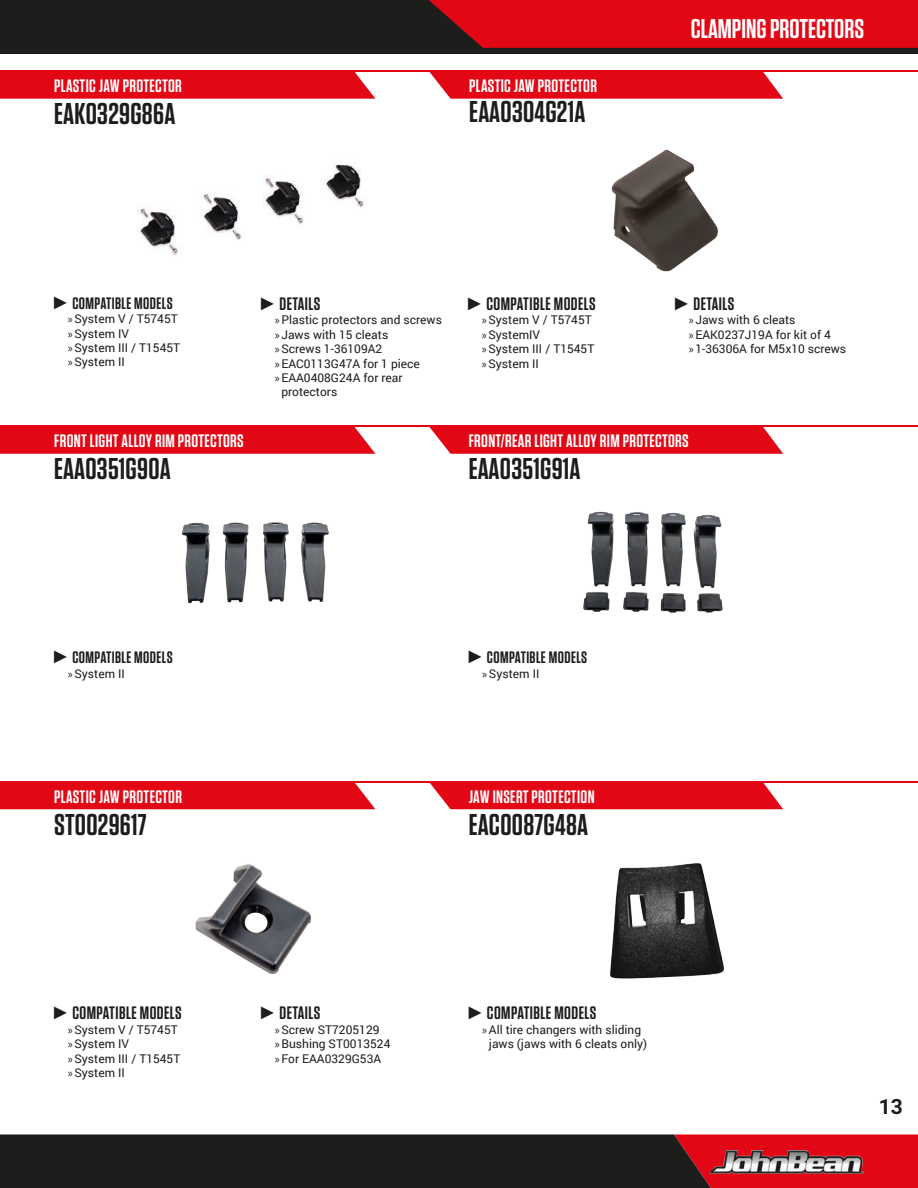
<style>
.page{position:relative;width:918px;height:1188px;background:#fff}
.page>*{position:absolute;margin:0;border:0;box-sizing:border-box;transform-origin:0 0}
.t1{font:600 30px "Tungsten";letter-spacing:.01em;color:#1d1d1b}
.section_name{font:600 27px "Tungsten";color:#fff}
.t2{font:700 21px "Roboto";color:#1d1d1b}
.t3{font:600 18px "Tungsten";letter-spacing:.02em;color:#fff}
.t4{font:600 18px "Tungsten";letter-spacing:.025em;color:#1d1d1b}
.t5{font:600 16.5px "Tungsten";letter-spacing:.025em;color:#1d1d1b}
.t6{font:12px/14.4px "Roboto";color:#1d1d1b}
.s1{font-family:"Arial Narrow";font-weight:400;font-size:18px}
.s2{font-family:"Myriad Pro"}
.s3{font-family:"Arial Narrow";font-weight:400}
</style>
<div class="page">
<svg style="left:0;top:1134px;width:918px;height:54px;background:#431b1b"></svg>
<div style="left:0;top:0;width:918px;height:54px;background:#1d1d1b"></div>
<svg style="left:429px;top:0;width:489px;height:48px;background:#d70714"></svg>
<hr style="left:0;top:70px;width:918px;height:2px;background:#e30614">
<div style="left:0;top:72px;width:375px;height:27px;background:#e30614"></div>
<svg style="left:429px;top:72px;width:354px;height:27px;background:#e41724"></svg>
<hr style="left:0;top:425px;width:918px;height:2px;background:#e30614">
<div style="left:0;top:427px;width:375px;height:27px;background:#e30614"></div>
<svg style="left:429px;top:427px;width:354px;height:27px;background:#e41623"></svg>
<hr style="left:0;top:781px;width:918px;height:1px;background:#e30614">
<div style="left:0;top:782px;width:375px;height:27px;background:#e30614"></div>
<div style="left:429px;top:782px;width:354px;height:27px;background:#e30614"></div>
<img style="left:711px;top:1150px;width:153px;height:24px">
<img style="left:182px;top:522px;width:147px;height:82px">
<img style="left:583px;top:511px;width:140px;height:102px">
<img style="left:195px;top:864px;width:116px;height:110px">
<img style="left:611px;top:149px;width:107px;height:123px">
<img style="left:136px;top:164px;width:228px;height:92px">
<img style="left:610px;top:863px;width:114px;height:116px">
<p class="t3" style="left:54px;top:76px;width:129px">PLASTIC JAW PROTECTOR</p>
<p class="t1" style="left:54px;top:98px;width:123px">EAK0329G86A</p>
<p class="t3" style="left:469px;top:76px;width:129px">PLASTIC JAW PROTECTOR</p>
<p class="t1" style="left:469px;top:96px;width:118px">EAA0304G21A</p>
<p class="section_name" style="left:691px;top:15px;width:175px">CLAMPING PROTECTORS</p>
<p class="t5" style="left:54px;top:294px;width:120px"><span class="s1">►</span>COMPATIBLE MODELS</p>
<p class="t6" style="left:68px;top:311px;width:112px"><span class="s2">»</span>System V / T5745T</p>
<p class="t6" style="left:68px;top:326px;width:63px"><span class="s2">»</span>System IV</p>
<p class="t6" style="left:68px;top:340px;width:114px"><span class="s2">»</span>System III / T1545T</p>
<p class="t6" style="left:68px;top:354px;width:59px"><span class="s2">»</span>System II</p>
<p class="t3" style="left:54px;top:432px;width:191px">FRONT LIGHT ALLOY RIM PROTECTORS</p>
<p class="t1" style="left:54px;top:453px;width:118px">EAA0351G90A</p>
<p class="t4" style="left:261px;top:294px;width:61px"><span class="s3">►</span>DETAILS</p>
<p class="t6" style="left:275px;top:312px;width:169px"><span class="s2">»</span>Plastic protectors and screws</p>
<p class="t6" style="left:275px;top:327px;width:115px"><span class="s2">»</span> Jaws with 15 cleats</p>
<p class="t6" style="left:275px;top:341px;width:109px"><span class="s2">»</span>Screws 1-36109A2</p>
<p class="t6" style="left:275px;top:356px;width:147px"><span class="s2">»</span>EAC0113G47A for 1 piece</p>
<p class="t6" style="left:281px;top:370px;width:123px;text-indent:-7px"><span class="s2">»</span>EAA0408G24A for rear protectors</p>
<p class="t4" style="left:468px;top:294px;width:129px"><span class="s3">►</span>COMPATIBLE MODELS</p>
<p class="t6" style="left:482px;top:312px;width:112px"><span class="s2">»</span>System V / T5745T</p>
<p class="t6" style="left:482px;top:327px;width:60px"><span class="s2">»</span>SystemIV</p>
<p class="t6" style="left:482px;top:341px;width:114px"><span class="s2">»</span>System III / T1545T</p>
<p class="t6" style="left:482px;top:356px;width:59px"><span class="s2">»</span>System II</p>
<p class="t4" style="left:675px;top:294px;width:61px"><span class="s3">►</span>DETAILS</p>
<p class="t6" style="left:689px;top:312px;width:108px"><span class="s2">»</span> Jaws with 6 cleats</p>
<p class="t6" style="left:689px;top:327px;width:144px"><span class="s2">»</span>EAK0237J19A for kit of 4</p>
<p class="t6" style="left:689px;top:341px;width:159px"><span class="s2">»</span> 1-36306A for M5x10 screws</p>
<p class="t3" style="left:469px;top:432px;width:222px">FRONT/REAR LIGHT ALLOY RIM PROTECTORS</p>
<p class="t1" style="left:469px;top:453px;width:113px">EAA0351G91A</p>
<p class="t5" style="left:54px;top:649px;width:120px"><span class="s1">►</span>COMPATIBLE MODELS</p>
<p class="t6" style="left:68px;top:666px;width:59px"><span class="s2">»</span>System II</p>
<p class="t3" style="left:54px;top:787px;width:129px">PLASTIC JAW PROTECTOR</p>
<p class="t1" style="left:54px;top:808px;width:94px">ST0029617</p>
<p class="t5" style="left:469px;top:649px;width:120px"><span class="s1">►</span>COMPATIBLE MODELS</p>
<p class="t6" style="left:482px;top:666px;width:59px"><span class="s2">»</span>System II</p>
<p class="t3" style="left:469px;top:787px;width:127px">JAW INSERT PROTECTION</p>
<p class="t1" style="left:469px;top:808px;width:121px">EAC0087G48A</p>
<p class="t4" style="left:54px;top:1004px;width:129px"><span class="s3">►</span>COMPATIBLE MODELS</p>
<p class="t6" style="left:68px;top:1022px;width:112px"><span class="s2">»</span>System V / T5745T</p>
<p class="t6" style="left:68px;top:1036px;width:63px"><span class="s2">»</span>System IV</p>
<p class="t6" style="left:68px;top:1051px;width:114px"><span class="s2">»</span>System III / T1545T</p>
<p class="t6" style="left:68px;top:1065px;width:59px"><span class="s2">»</span>System II</p>
<p class="t4" style="left:261px;top:1004px;width:61px"><span class="s3">►</span>DETAILS</p>
<p class="t6" style="left:275px;top:1022px;width:106px"><span class="s2">»</span>Screw ST7205129</p>
<p class="t6" style="left:275px;top:1036px;width:117px"><span class="s2">»</span>Bushing ST0013524</p>
<p class="t6" style="left:275px;top:1051px;width:108px"><span class="s2">»</span>For EAA0329G53A</p>
<p class="t4" style="left:469px;top:1004px;width:129px"><span class="s3">►</span>COMPATIBLE MODELS</p>
<p class="t6" style="left:482px;top:1022px;width:167px;text-align:center"><span class="s2">»</span>All tire changers with sliding jaws (jaws with 6 cleats only)</p>
<h3 class="t2" style="left:879px;top:1092px;width:26px">13</h3>
</div>
